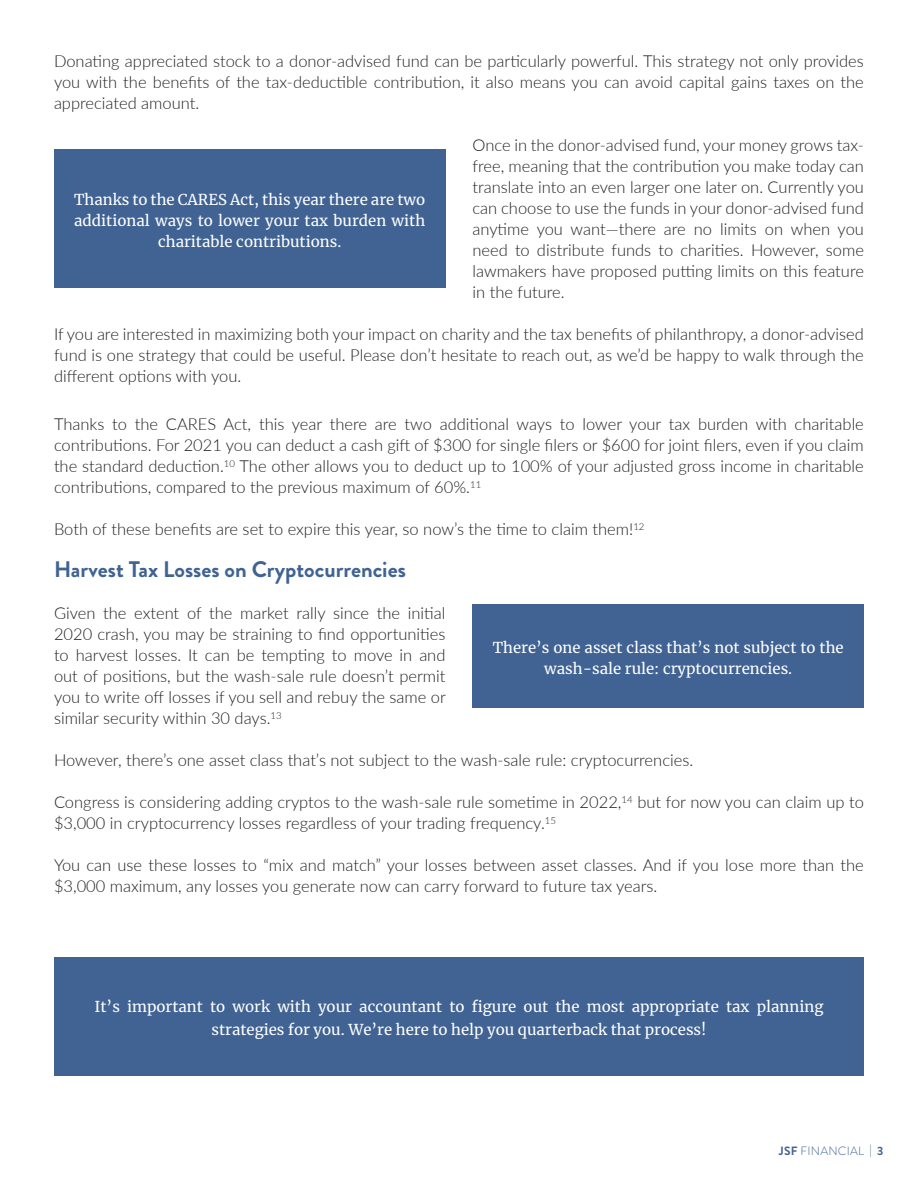
<style>
.page{position:relative;width:918px;height:1188px;background:#fff}
.page>*{position:absolute;margin:0;border:0;box-sizing:border-box;transform-origin:0 0}
.t1{font:700 22.5px "Brandon Grotesque";color:#406393}
.t2{font:300 16.5px/21px "Lato";color:#231f20;text-align:justify}
.t3{font:15px/21px "Merriweather";color:#fff;text-align:center}
.t4{font:300 12px "Brandon Grotesque";letter-spacing:.02em;color:#406393}
.s1{font-weight:700}
</style>
<div class="page">
<div style="left:54px;top:957px;width:810px;height:119px;background:#406393"></div>
<div style="left:472px;top:605px;width:392px;height:103px;background:#406393"></div>
<div style="left:54px;top:149px;width:392px;height:139px;background:#406393"></div>
<p class="t2" style="left:54px;top:50px;width:811px">Donating appreciated stock to a donor-advised fund can be particularly powerful. This strategy not only provides you with the benefits of the tax-deductible contribution, it also means you can avoid capital gains taxes on the appreciated amount.</p>
<p class="t2" style="left:472px;top:134px;width:393px">Once in the donor-advised fund, your money grows tax&shy;free, meaning that the contribution you make today can translate into an even larger one later on. Currently you can choose to use the funds in your donor-advised fund anytime you want—there are no limits on when you need to distribute funds to charities. However, some lawmakers have proposed putting limits on this feature in the future.</p>
<p class="t2" style="left:54px;top:323px;width:811px">If you are interested in maximizing both your impact on charity and the tax benefits of philanthropy, a donor-advised fund is one strategy that could be useful. Please don’t hesitate to reach out, as we’d be happy to walk through the different options with you.</p>
<p class="t2" style="left:54px;top:413px;width:811px">Thanks to the CARES Act, this year there are two additional ways to lower your tax burden with charitable contributions. For 2021 you can deduct a cash gift of $300 for single filers or $600 for joint filers, even if you claim the standard deduction.<sup>10</sup> The other allows you to deduct up to 100% of your adjusted gross income in charitable contributions, compared to the previous maximum of 60%.<sup>11</sup></p>
<p class="t2" style="left:54px;top:518px;width:592px">Both of these benefits are set to expire this year, so now’s the time to claim them!<sup>12</sup></p>
<p class="t1" style="left:54px;top:554px;width:353px">Harvest Tax Losses on Cryptocurrencies</p>
<p class="t2" style="left:54px;top:602px;width:393px">Given the extent of the market rally since the initial 2020 crash, you may be straining to find opportunities to harvest losses. It can be tempting to move in and out of positions, but the wash-sale rule doesn’t permit you to write off losses if you sell and rebuy the same or similar security within 30 days.<sup>13</sup></p>
<p class="t2" style="left:54px;top:749px;width:641px">However, there’s one asset class that’s not subject to the wash-sale rule: cryptocurrencies.</p>
<p class="t2" style="left:54px;top:791px;width:811px">Congress is considering adding cryptos to the wash-sale rule sometime in 2022,<sup>14</sup> but for now you can claim up to $3,000 in cryptocurrency losses regardless of your trading frequency.<sup>15</sup></p>
<p class="t2" style="left:54px;top:854px;width:811px">You can use these losses to “mix and match” your losses between asset classes. And if you lose more than the $3,000 maximum, any losses you generate now can carry forward to future tax years.</p>
<p class="t3" style="left:74px;top:188px;width:352px">Thanks to the CARES Act, this year there are two additional ways to lower your tax burden with charitable contributions.</p>
<p class="t3" style="left:493px;top:637px;width:352px">There’s one asset class that’s not subject to the wash-sale rule: cryptocurrencies.</p>
<p class="t3" style="left:94px;top:995px;width:730px;line-height:22.5px">It’s important to work with your accountant to figure out the most appropriate tax planning strategies for you. We’re here to help you quarterback that process!</p>
<p class="t4" style="left:779px;top:1143px;width:106px"><span class="s1">JSF</span> FINANCIAL | <span class="s1">3</span></p>
</div>
